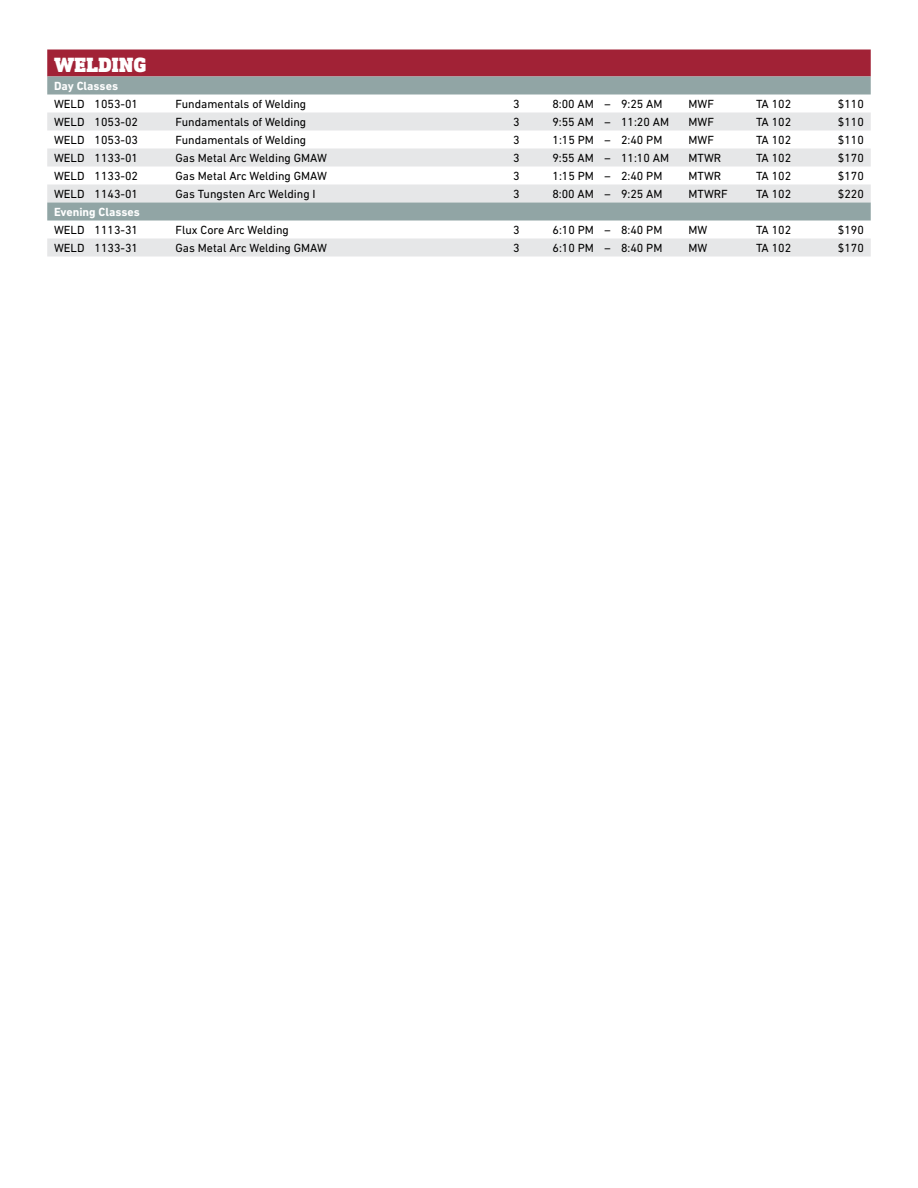
<style>
.page{position:relative;width:918px;height:1188px;background:#fff}
.page>*{position:absolute;margin:0;border:0;box-sizing:border-box;transform-origin:0 0}
.PROGRAM_HEADING{font:900 21px "DIN Next Slab Pro";letter-spacing:.01em;color:#fff}
.Classes2{font:12px "DIN Next LT Pro";color:#000}
.Classes1{font:12px "DIN Next LT Pro";color:#000}
.day_or_night{font:700 12px "DIN Next LT Pro";color:#fff}
</style>
<div class="page">
<div style="left:47px;top:50px;width:824px;height:22px;background:#a12236"></div>
<hr style="left:47px;top:72px;width:824px;height:4px;background:#a12236">
<div style="left:47px;top:76px;width:824px;height:14px;background:#91a5a5"></div>
<hr style="left:47px;top:90px;width:824px;height:4px;background:#91a5a5">
<div style="left:47px;top:112px;width:824px;height:14px;background:#e6e7e8"></div>
<hr style="left:47px;top:126px;width:824px;height:4px;background:#e6e7e8">
<div style="left:47px;top:148px;width:824px;height:14px;background:#e6e7e8"></div>
<hr style="left:47px;top:162px;width:824px;height:4px;background:#e6e7e8">
<div style="left:47px;top:184px;width:824px;height:14px;background:#e6e7e8"></div>
<hr style="left:47px;top:198px;width:824px;height:4px;background:#e6e7e8">
<div style="left:47px;top:202px;width:824px;height:14px;background:#91a5a5"></div>
<hr style="left:47px;top:216px;width:824px;height:4px;background:#91a5a5">
<div style="left:47px;top:238px;width:824px;height:14px;background:#e6e7e8"></div>
<hr style="left:47px;top:252px;width:824px;height:4px;background:#e6e7e8">
<p class="PROGRAM_HEADING" style="left:54px;top:52px;width:94px">WELDING</p>
<p class="day_or_night" style="left:54px;top:79px;width:66px">Day Classes</p>
<p class="Classes1" style="left:54px;top:97px;width:86px">WELD 1053-01</p>
<p class="Classes1" style="left:176px;top:97px;width:132px">Fundamentals of Welding</p>
<p class="Classes1" style="left:513px;top:97px;width:8px">3</p>
<p class="Classes1" style="left:552px;top:97px;width:112px">8:00 AM – 9:25 AM</p>
<p class="Classes1" style="left:688px;top:97px;width:27px">MWF</p>
<p class="Classes1" style="left:756px;top:97px;width:37px">TA 102</p>
<p class="Classes1" style="left:838px;top:97px;width:28px">$110</p>
<p class="Classes2" style="left:54px;top:115px;width:86px">WELD 1053-02</p>
<p class="Classes2" style="left:176px;top:115px;width:132px">Fundamentals of Welding</p>
<p class="Classes2" style="left:513px;top:115px;width:8px">3</p>
<p class="Classes2" style="left:552px;top:115px;width:118px">9:55 AM – 11:20 AM</p>
<p class="Classes2" style="left:688px;top:115px;width:27px">MWF</p>
<p class="Classes2" style="left:756px;top:115px;width:37px">TA 102</p>
<p class="Classes2" style="left:838px;top:115px;width:28px">$110</p>
<p class="Classes1" style="left:54px;top:133px;width:86px">WELD 1053-03</p>
<p class="Classes1" style="left:176px;top:133px;width:132px">Fundamentals of Welding</p>
<p class="Classes1" style="left:513px;top:133px;width:8px">3</p>
<p class="Classes1" style="left:553px;top:133px;width:111px">1:15 PM – 2:40 PM</p>
<p class="Classes1" style="left:688px;top:133px;width:27px">MWF</p>
<p class="Classes1" style="left:756px;top:133px;width:37px">TA 102</p>
<p class="Classes1" style="left:838px;top:133px;width:28px">$110</p>
<p class="Classes2" style="left:54px;top:151px;width:86px">WELD 1133-01</p>
<p class="Classes2" style="left:176px;top:151px;width:153px">Gas Metal Arc Welding GMAW</p>
<p class="Classes2" style="left:513px;top:151px;width:8px">3</p>
<p class="Classes2" style="left:552px;top:151px;width:118px">9:55 AM – 11:10 AM</p>
<p class="Classes2" style="left:688px;top:151px;width:34px">MTWR</p>
<p class="Classes2" style="left:756px;top:151px;width:37px">TA 102</p>
<p class="Classes2" style="left:838px;top:151px;width:28px">$170</p>
<p class="Classes1" style="left:54px;top:169px;width:86px">WELD 1133-02</p>
<p class="Classes1" style="left:176px;top:169px;width:153px">Gas Metal Arc Welding GMAW</p>
<p class="Classes1" style="left:513px;top:169px;width:8px">3</p>
<p class="Classes1" style="left:553px;top:169px;width:111px">1:15 PM – 2:40 PM</p>
<p class="Classes1" style="left:688px;top:169px;width:34px">MTWR</p>
<p class="Classes1" style="left:756px;top:169px;width:37px">TA 102</p>
<p class="Classes1" style="left:838px;top:169px;width:28px">$170</p>
<p class="Classes2" style="left:54px;top:187px;width:86px">WELD 1143-01</p>
<p class="Classes2" style="left:176px;top:187px;width:142px">Gas Tungsten Arc Welding I</p>
<p class="Classes2" style="left:513px;top:187px;width:8px">3</p>
<p class="Classes2" style="left:552px;top:187px;width:112px">8:00 AM – 9:25 AM</p>
<p class="Classes2" style="left:688px;top:187px;width:41px">MTWRF</p>
<p class="Classes2" style="left:756px;top:187px;width:37px">TA 102</p>
<p class="Classes2" style="left:838px;top:187px;width:28px">$220</p>
<p class="day_or_night" style="left:54px;top:205px;width:87px">Evening Classes</p>
<p class="Classes1" style="left:54px;top:223px;width:86px">WELD 1113-31</p>
<p class="Classes1" style="left:176px;top:223px;width:115px">Flux Core Arc Welding</p>
<p class="Classes1" style="left:513px;top:223px;width:8px">3</p>
<p class="Classes1" style="left:553px;top:223px;width:111px">6:10 PM – 8:40 PM</p>
<p class="Classes1" style="left:688px;top:223px;width:20px">MW</p>
<p class="Classes1" style="left:756px;top:223px;width:37px">TA 102</p>
<p class="Classes1" style="left:838px;top:223px;width:28px">$190</p>
<p class="Classes2" style="left:54px;top:241px;width:86px">WELD 1133-31</p>
<p class="Classes2" style="left:176px;top:241px;width:153px">Gas Metal Arc Welding GMAW</p>
<p class="Classes2" style="left:513px;top:241px;width:8px">3</p>
<p class="Classes2" style="left:553px;top:241px;width:111px">6:10 PM – 8:40 PM</p>
<p class="Classes2" style="left:688px;top:241px;width:20px">MW</p>
<p class="Classes2" style="left:756px;top:241px;width:37px">TA 102</p>
<p class="Classes2" style="left:838px;top:241px;width:28px">$170</p>
</div>
